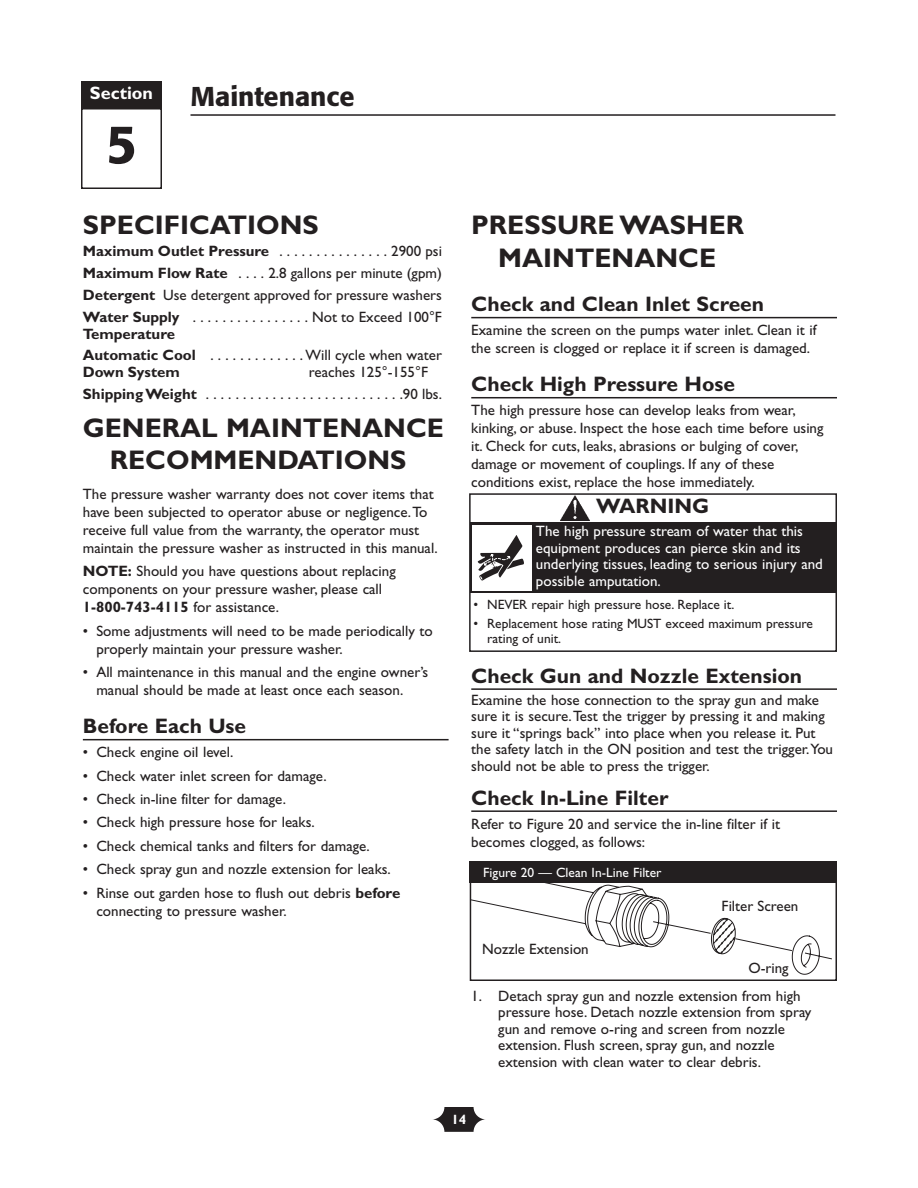
<style>
.page{position:relative;width:918px;height:1188px;background:#fff}
.page>*{position:absolute;margin:0;border:0;box-sizing:border-box;transform-origin:0 0}
.t1{font:500 54px "Formata";color:#231f20}
.t2{font:700 27px/32.4px "Gill Sans";color:#231f20;text-align:center}
.t3{font:500 27px "Formata";color:#231f20}
.t4{font:700 21px "Gill Sans";color:#231f20}
.t5{font:700 18px "Gill Sans";color:#fff}
.t6{font:15px/18px "Gill Sans";color:#231f20}
.t7{font:15px/16.5px "Gill Sans";color:#fff}
.t8{font:700 15px "Gill Sans";color:#231f20}
.t9{font:13.5px/15px "Gill Sans";color:#231f20}
.t10{font:13.5px "Gill Sans";color:#fff}
.t11{font:700 13.5px "Gill Sans";color:#fff}
.s1{font-weight:700}
</style>
<div class="page">
<svg style="left:432px;top:1107px;width:54px;height:25px"></svg>
<hr style="left:83px;top:739px;width:366px;height:1px;background:#231f20">
<hr style="left:471px;top:317px;width:366px;height:1px;background:#231f20">
<hr style="left:471px;top:397px;width:366px;height:1px;background:#231f20">
<hr style="left:471px;top:688px;width:366px;height:2px;background:#231f20">
<hr style="left:471px;top:810px;width:366px;height:2px;background:#231f20">
<svg style="left:473px;top:883px;width:359px;height:92px"></svg>
<div style="left:470px;top:875px;width:367px;height:106px;border:2px solid #231f20"></div>
<div style="left:470px;top:861px;width:367px;height:22px;background:#231f20"></div>
<div style="left:469px;top:493px;width:368px;height:159px;border:2px solid #231f20"></div>
<div style="left:470px;top:523px;width:366px;height:70px;background:#231f20"></div>
<img style="left:561px;top:496px;width:28px;height:24px">
<div style="left:472px;top:525px;width:59px;height:65px;background:#fff"></div>
<svg style="left:478px;top:535px;width:46px;height:46px"></svg>
<hr style="left:190px;top:114px;width:646px;height:2px;background:#231f20">
<div style="left:81px;top:108px;width:81px;height:81px;border:2px solid #231f20"></div>
<div style="left:81px;top:81px;width:81px;height:27px;background:#231f20"></div>
<p class="t5" style="left:90px;top:86px;width:65px">Section</p>
<h1 class="t1" style="left:106px;top:120px;width:33px">5</h1>
<h2 class="t3" style="left:190px;top:84px;width:166px">Maintenance</h2>
<h2 class="t2" style="left:83px;top:212px;width:237px">SPECIFICATIONS</h2>
<p class="t6" style="left:83px;top:242px;width:361px;line-height:21.9px;text-align:justify"><span class="s1">Maximum Outlet Pressure</span> . . . . . . . . . . . . . . . 2900 psi <span class="s1">Maximum Flow Rate</span> . . . . 2.8 gallons per minute (gpm)<br><span class="s1">Detergent</span> Use detergent approved for pressure washers <span class="s1">Water Supply</span> . . . . . . . . . . . . . . . . Not to Exceed 100°F</p>
<p class="t6" style="left:83px;top:324px;width:361px;line-height:21.9px"><span class="s1">Temperature<br>Automatic Cool</span> . . . . . . . . . . . . . Will cycle when water</p>
<p class="t8" style="left:83px;top:367px;width:98px">Down System</p>
<p class="t6" style="left:83px;top:363px;width:361px;line-height:21.9px;text-indent:226px">reaches 125°-155°F<br><span class="s1">Shipping Weight</span> . . . . . . . . . . . . . . . . . . . . . . . . . . .90 lbs.</p>
<h2 class="t2" style="left:83px;top:415px;width:363px">GENERAL MAINTENANCE<br>RECOMMENDATIONS</h2>
<p class="t6" style="left:83px;top:486px;width:356px">The pressure washer warranty does not cover items that have been subjected to operator abuse or negligence.To receive full value from the warranty, the operator must maintain the pressure washer as instructed in this manual.</p>
<p class="t6" style="left:83px;top:564px;width:314px"><span class="s1">NOTE:</span> Should you have questions about replacing components on your pressure washer, please call<br><span class="s1">1-800-743-4115</span> for assistance.</p>
<p class="t6" style="left:96px;top:623px;width:338px;text-indent:-14px">• Some adjustments will need to be made periodically to properly maintain your pressure washer.</p>
<p class="t6" style="left:96px;top:665px;width:333px;text-indent:-14px">• All maintenance in this manual and the engine owner’s manual should be made at least once each season.</p>
<h3 class="t4" style="left:83px;top:719px;width:165px">Before Each Use</h3>
<p class="t6" style="left:83px;top:745px;width:152px">• Check engine oil level.</p>
<p class="t6" style="left:83px;top:768px;width:245px">• Check water inlet screen for damage.</p>
<p class="t6" style="left:83px;top:792px;width:205px">• Check in-line filter for damage.</p>
<p class="t6" style="left:83px;top:815px;width:233px">• Check high pressure hose for leaks.</p>
<p class="t6" style="left:83px;top:838px;width:289px">• Check chemical tanks and filters for damage.</p>
<p class="t6" style="left:83px;top:862px;width:310px">• Check spray gun and nozzle extension for leaks.</p>
<p class="t6" style="left:96px;top:885px;width:305px;text-indent:-14px">• Rinse out garden hose to flush out debris <span class="s1">before </span>connecting to pressure washer.</p>
<h2 class="t2" style="left:471px;top:212px;width:274px">PRESSURE WASHER<br>MAINTENANCE</h2>
<h3 class="t4" style="left:471px;top:297px;width:294px">Check and Clean Inlet Screen</h3>
<p class="t6" style="left:471px;top:323px;width:347px">Examine the screen on the pumps water inlet. Clean it if the screen is clogged or replace it if screen is damaged.</p>
<h3 class="t4" style="left:471px;top:377px;width:265px">Check High Pressure Hose</h3>
<p class="t6" style="left:471px;top:403px;width:354px">The high pressure hose can develop leaks from wear, kinking, or abuse. Inspect the hose each time before using it. Check for cuts, leaks, abrasions or bulging of cover, damage or movement of couplings. If any of these conditions exist, replace the hose immediately.</p>
<h3 class="t4" style="left:596px;top:499px;width:114px">WARNING</h3>
<p class="t7" style="left:536px;top:525px;width:289px">The high pressure stream of water that this equipment produces can pierce skin and its underlying tissues, leading to serious injury and possible amputation.</p>
<p class="t9" style="left:474px;top:599px;width:262px">• NEVER repair high pressure hose. Replace it.</p>
<p class="t9" style="left:487px;top:617px;width:327px;text-indent:-14px">• Replacement hose rating MUST exceed maximum pressure rating of unit.</p>
<h3 class="t4" style="left:471px;top:669px;width:332px">Check Gun and Nozzle Extension</h3>
<p class="t6" style="left:471px;top:693px;width:363px;line-height:16.5px">Examine the hose connection to the spray gun and make sure it is secure.Test the trigger by pressing it and making sure it “springs back” into place when you release it. Put the safety latch in the ON position and test the trigger.You should not be able to press the trigger.</p>
<h3 class="t4" style="left:471px;top:791px;width:199px">Check In-Line Filter</h3>
<p class="t6" style="left:471px;top:816px;width:310px">Refer to Figure 20 and service the in-line filter if it becomes clogged, as follows:</p>
<p class="t10" style="left:483px;top:868px;width:180px">Figure 20 — Clean In-Line Filter</p>
<p class="t6" style="left:482px;top:942px;width:108px">Nozzle Extension</p>
<p class="t6" style="left:722px;top:899px;width:78px">Filter Screen</p>
<p class="t6" style="left:748px;top:961px;width:42px">O-ring</p>
<p class="t6" style="left:498px;top:989px;width:315px;line-height:16.5px;text-indent:-27px">1. Detach spray gun and nozzle extension from high pressure hose. Detach nozzle extension from spray gun and remove o-ring and screen from nozzle extension. Flush screen, spray gun, and nozzle extension with clean water to clear debris.</p>
<p class="t11" style="left:452px;top:1115px;width:16px">14</p>
</div>
